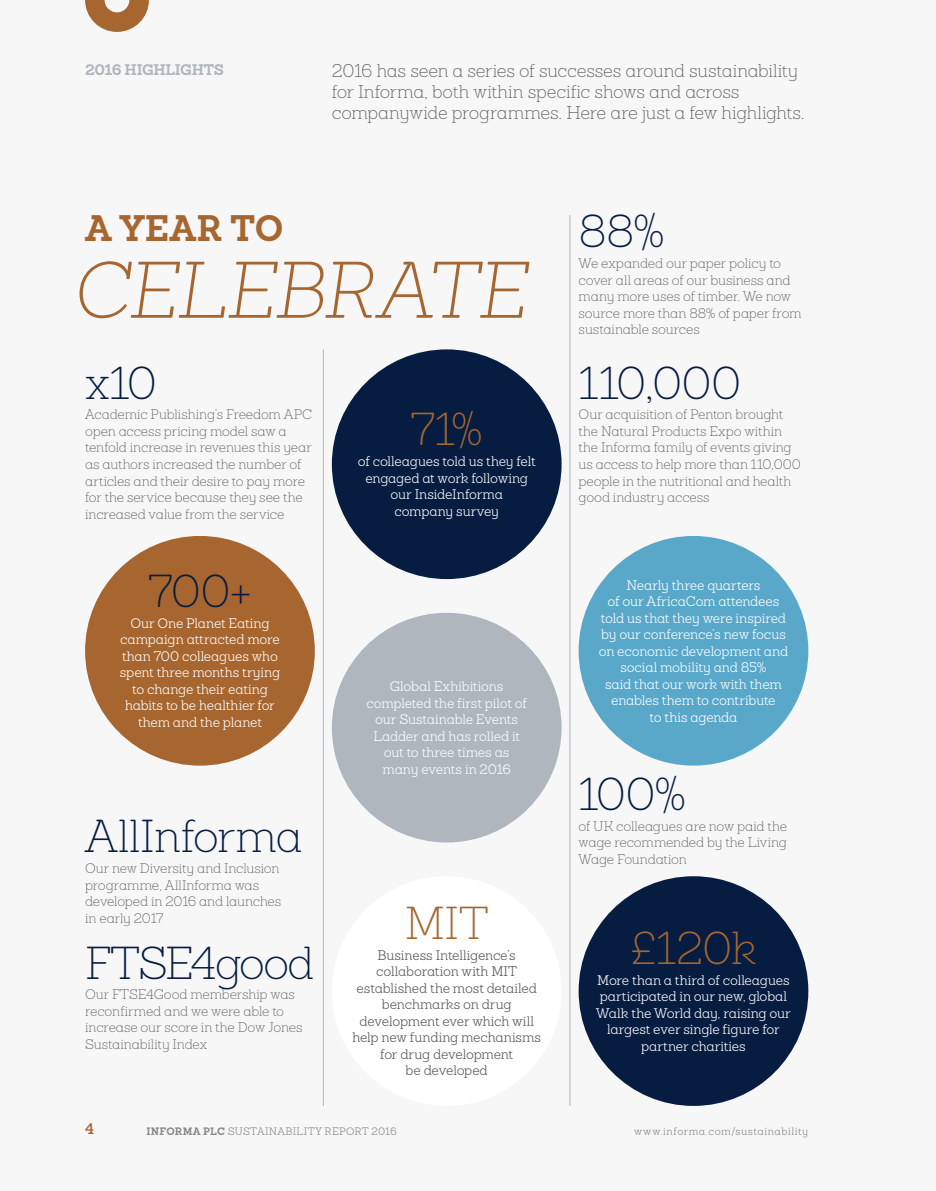
<style>
.page{position:relative;width:936px;height:1191px;background:#fff}
.page>*{position:absolute;margin:0;border:0;box-sizing:border-box;transform-origin:0 0}
.t1{font:italic 200 78px "Sanchez";letter-spacing:-.02em;color:#a7662f}
.t2{font:200 45px "Sanchez";letter-spacing:-.025em;color:#061d41}
.t3{font:200 45px "Sanchez";letter-spacing:-.005em;color:#a7662f}
.t4{font:200 45px "Sanchez";letter-spacing:-.045em;color:#061d41}
.t5{font:700 36px "Sanchez";letter-spacing:.005em;color:#a7662f}
.t6{font:200 18px/21px "Sanchez";letter-spacing:-.015em;color:#575756}
.t7{font:700 15px "Sanchez";letter-spacing:-.02em;color:#afb6bd}
.t8{font:600 15px "Sanchez";color:#a7662f}
.t9{font:200 13.5px/16.5px "Sanchez";letter-spacing:-.01em;color:#575756}
.t10{font:300 13.5px/16.5px "Sanchez";letter-spacing:-.015em;color:#fff;text-align:center}
.t11{font:300 13.5px/16.5px "Sanchez";letter-spacing:-.015em;color:#575756;text-align:center}
.t12{font:300 10.5px "Sanchez";letter-spacing:.02em;color:#878787}
.t13{font:300 10.5px "Sanchez";letter-spacing:.04em;color:#878787}
.s1{font-weight:700}
</style>
<div class="page">
<div style="left:0;top:0;width:935px;height:1191px;background:#f7f7f8"></div>
<div style="left:85px;top:536px;width:230px;height:229px;background:#a7662f;border-radius:50%"></div>
<div style="left:578px;top:536px;width:230px;height:229px;background:#59a8ca;border-radius:50%"></div>
<div style="left:578px;top:876px;width:230px;height:230px;background:#061d41;border-radius:50%"></div>
<div style="left:332px;top:876px;width:229px;height:230px;background:#fff;border-radius:50%"></div>
<div style="left:332px;top:349px;width:229px;height:230px;background:#061d41;border-radius:50%"></div>
<div style="left:332px;top:613px;width:229px;height:229px;background:#afb6bd;border-radius:50%"></div>
<hr style="left:323px;top:349px;width:1px;height:757px;background:#afb6bd">
<hr style="left:569px;top:215px;width:1px;height:891px;background:#afb6bd">
<svg style="left:85px;top:0;width:64px;height:32px"></svg>
<p class="t7" style="left:85px;top:59px;width:140px">2016 HIGHLIGHTS</p>
<h3 class="t6" style="left:332px;top:60px;width:474px">2016 has seen a series of successes around sustainability for Informa, both within specific shows and across companywide programmes. Here are just a few highlights.</h3>
<h3 class="t5" style="left:85px;top:203px;width:200px">A YEAR TO</h3>
<h1 class="t1" style="left:71px;top:242px;width:456px">CELEBRATE</h1>
<h2 class="t2" style="left:85px;top:355px;width:73px">x10</h2>
<p class="t9" style="left:85px;top:406px;width:228px">Academic Publishing’s Freedom APC open access pricing model saw a tenfold increase in revenues this year as authors increased the number of articles and their desire to pay more for the service because they see the increased value from the service</p>
<h2 class="t2" style="left:148px;top:563px;width:105px">700+</h2>
<p class="t10" style="left:120px;top:614px;width:162px">Our One Planet Eating campaign attracted more than 700 colleagues who spent three months trying to change their eating habits to be healthier for them and the planet</p>
<h2 class="t2" style="left:85px;top:809px;width:219px">AllInforma</h2>
<p class="t9" style="left:85px;top:860px;width:198px">Our new Diversity and Inclusion programme, AllInforma was developed in 2016 and launches in early 2017</p>
<h2 class="t4" style="left:85px;top:935px;width:231px">FTSE4good</h2>
<p class="t9" style="left:85px;top:986px;width:219px">Our FTSE4Good membership was reconfirmed and we were able to increase our score in the Dow Jones<br>Sustainability Index</p>
<h2 class="t3" style="left:411px;top:402px;width:73px">71%</h2>
<p class="t10" style="left:358px;top:453px;width:179px">of colleagues told us they felt engaged at work following our InsideInforma<br>company survey</p>
<p class="t10" style="left:366px;top:678px;width:162px">Global Exhibitions completed the first pilot of our Sustainable Events<br>Ladder and has rolled it out to three times as many events in 2016</p>
<h2 class="t3" style="left:405px;top:895px;width:85px">MIT</h2>
<p class="t11" style="left:352px;top:946px;width:190px">Business Intelligence’s collaboration with MIT established the most detailed benchmarks on drug development ever which will help new funding mechanisms for drug development<br>be developed</p>
<h2 class="t2" style="left:578px;top:204px;width:87px">88%</h2>
<p class="t9" style="left:578px;top:255px;width:224px">We expanded our paper policy to cover all areas of our business and many more uses of timber. We now source more than 88% of paper from sustainable sources</p>
<h2 class="t2" style="left:578px;top:355px;width:164px">110,000</h2>
<p class="t9" style="left:578px;top:406px;width:224px">Our acquisition of Penton brought the Natural Products Expo within the Informa family of events giving us access to help more than 110,000 people in the nutritional and health good industry access</p>
<p class="t10" style="left:598px;top:576px;width:191px">Nearly three quarters<br>of our AfricaCom attendees told us that they were inspired by our conference’s new focus on economic development and social mobility and 85%<br>said that our work with them enables them to contribute<br>to this agenda</p>
<h2 class="t2" style="left:578px;top:766px;width:109px">100%</h2>
<p class="t9" style="left:578px;top:818px;width:210px">of UK colleagues are now paid the wage recommended by the Living</p>
<p class="t9" style="left:578px;top:851px;width:110px">Wage Foundation</p>
<h2 class="t3" style="left:630px;top:920px;width:128px">£120k</h2>
<p class="t10" style="left:596px;top:971px;width:196px">More than a third of colleagues participated in our new, global<br>Walk the World day, raising our largest ever single figure for partner charities</p>
<p class="t8" style="left:85px;top:1118px;width:11px">4</p>
<p class="t12" style="left:146px;top:1124px;width:252px"><span class="s1">INFORMA PLC</span> SUSTAINABILITY REPORT 2016</p>
<p class="t13" style="left:634px;top:1124px;width:175px">www.informa.com/sustainability</p>
</div>
